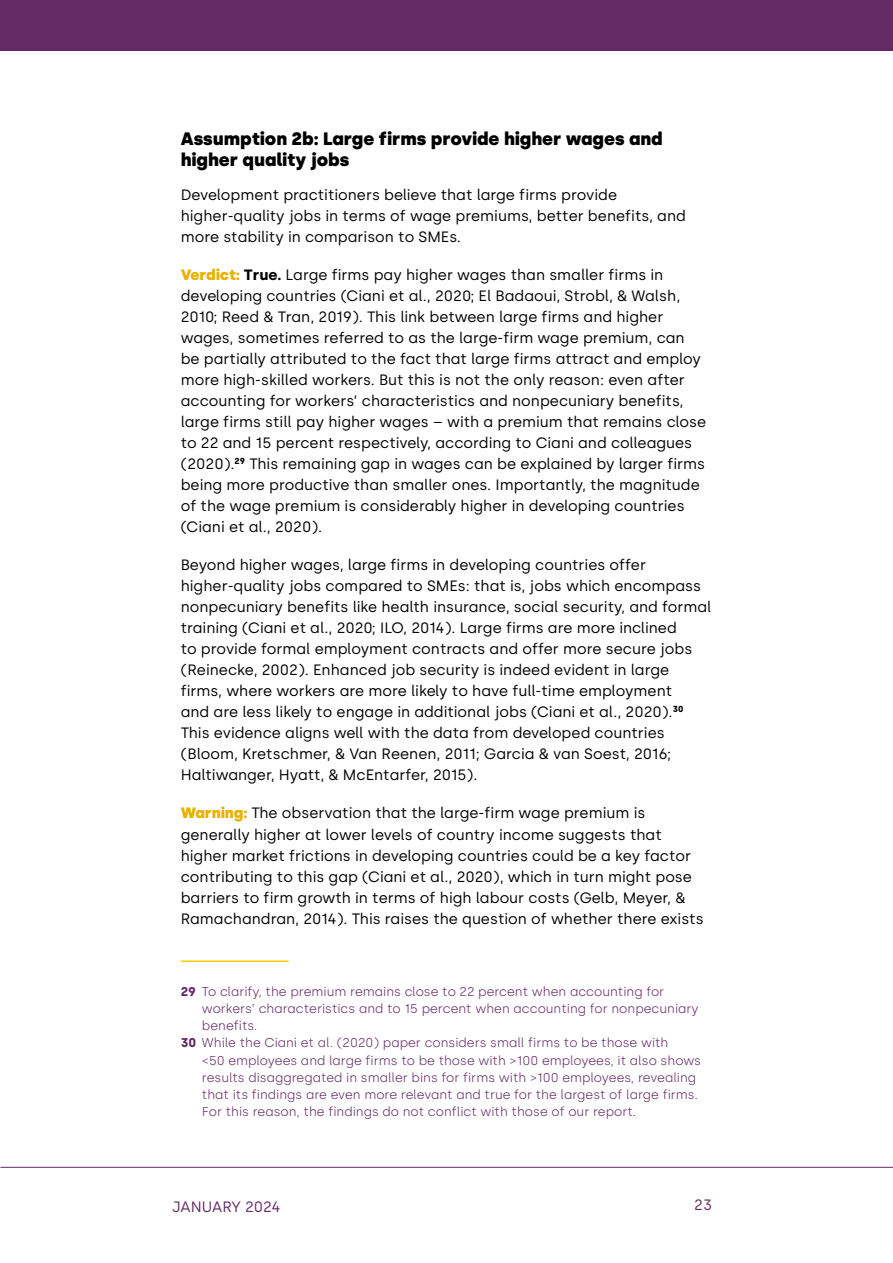
<style>
.page{position:relative;width:893px;height:1263px;background:#fff}
.page>*{position:absolute;margin:0;border:0;box-sizing:border-box;transform-origin:0 0}
.t1{font:900 18px/21px "Silka";color:#000}
.t2{font:15px/21px "Silka";color:#000}
.t3{font:15px "Silka";color:#652a65}
.t4{font:300 12.75px "Silka";color:#652a65}
.s1{font-weight:900;color:#e9b200}
.s2{font-weight:700}
</style>
<div class="page">
<div style="left:0;top:0;width:893px;height:51px;background:#652a65"></div>
<hr style="left:0;top:1167px;width:893px;height:1px;background:#652a65">
<hr style="left:181px;top:960px;width:108px;height:2px;background:#ffcd02">
<p class="t1" style="left:181px;top:128px;width:483px">Assumption 2b: Large firms provide higher wages and higher quality jobs</p>
<p class="t2" style="left:181px;top:184px;width:507px">Development practitioners believe that large firms provide higher-quality jobs in terms of wage premiums, better benefits, and more stability in comparison to SMEs.</p>
<p class="t2" style="left:181px;top:264px;width:527px"><span class="s1">Verdict:</span> <span class="s2">True.</span> Large firms pay higher wages than smaller firms in developing countries (Ciani et al., 2020; El Badaoui, Strobl, &amp; Walsh, 2010; Reed &amp; Tran, 2019). This link between large firms and higher wages, sometimes referred to as the large-firm wage premium, can be partially attributed to the fact that large firms attract and employ more high-skilled workers. But this is not the only reason: even after accounting for workers’ characteristics and nonpecuniary benefits, large firms still pay higher wages – with a premium that remains close to 22 and 15 percent respectively, according to Ciani and colleagues (2020).<sup>29</sup> This remaining gap in wages can be explained by larger firms being more productive than smaller ones. Importantly, the magnitude of the wage premium is considerably higher in developing countries (Ciani et al., 2020).</p>
<p class="t2" style="left:181px;top:554px;width:532px">Beyond higher wages, large firms in developing countries offer higher-quality jobs compared to SMEs: that is, jobs which encompass nonpecuniary benefits like health insurance, social security, and formal training (Ciani et al., 2020; ILO, 2014). Large firms are more inclined<br>to provide formal employment contracts and offer more secure jobs (Reinecke, 2002). Enhanced job security is indeed evident in large firms, where workers are more likely to have full-time employment<br>and are less likely to engage in additional jobs (Ciani et al., 2020).<sup>30<br></sup>This evidence aligns well with the data from developed countries (Bloom, Kretschmer, &amp; Van Reenen, 2011; Garcia &amp; van Soest, 2016; Haltiwanger, Hyatt, &amp; McEntarfer, 2015).</p>
<p class="t2" style="left:181px;top:803px;width:524px"><span class="s1">Warning:</span> The observation that the large-firm wage premium is generally higher at lower levels of country income suggests that higher market frictions in developing countries could be a key factor contributing to this gap (Ciani et al., 2020), which in turn might pose barriers to firm growth in terms of high labour costs (Gelb, Meyer, &amp; Ramachandran, 2014). This raises the question of whether there exists</p>
<p class="t4" style="left:181px;top:983px;width:485px"><span class="s2">29</span> To clarify, the premium remains close to 22 percent when accounting for</p>
<p class="t4" style="left:202px;top:1001px;width:498px">workers’ characteristics and to 15 percent when accounting for nonpecuniary</p>
<p class="t4" style="left:202px;top:1018px;width:57px">benefits.</p>
<p class="t4" style="left:181px;top:1035px;width:489px"><span class="s2">30</span> While the Ciani et al. (2020) paper considers small firms to be those with</p>
<p class="t4" style="left:202px;top:1052px;width:501px">&lt;50 employees and large firms to be those with &gt;100 employees, it also shows</p>
<p class="t4" style="left:202px;top:1070px;width:496px">results disaggregated in smaller bins for firms with &gt;100 employees, revealing</p>
<p class="t4" style="left:202px;top:1087px;width:497px">that its findings are even more relevant and true for the largest of large firms.</p>
<p class="t4" style="left:202px;top:1104px;width:435px">For this reason, the findings do not conflict with those of our report.</p>
<p class="t3" style="left:172px;top:1198px;width:110px">JANUARY 2024</p>
<p class="t3" style="left:694px;top:1195px;width:19px">23</p>
</div>
